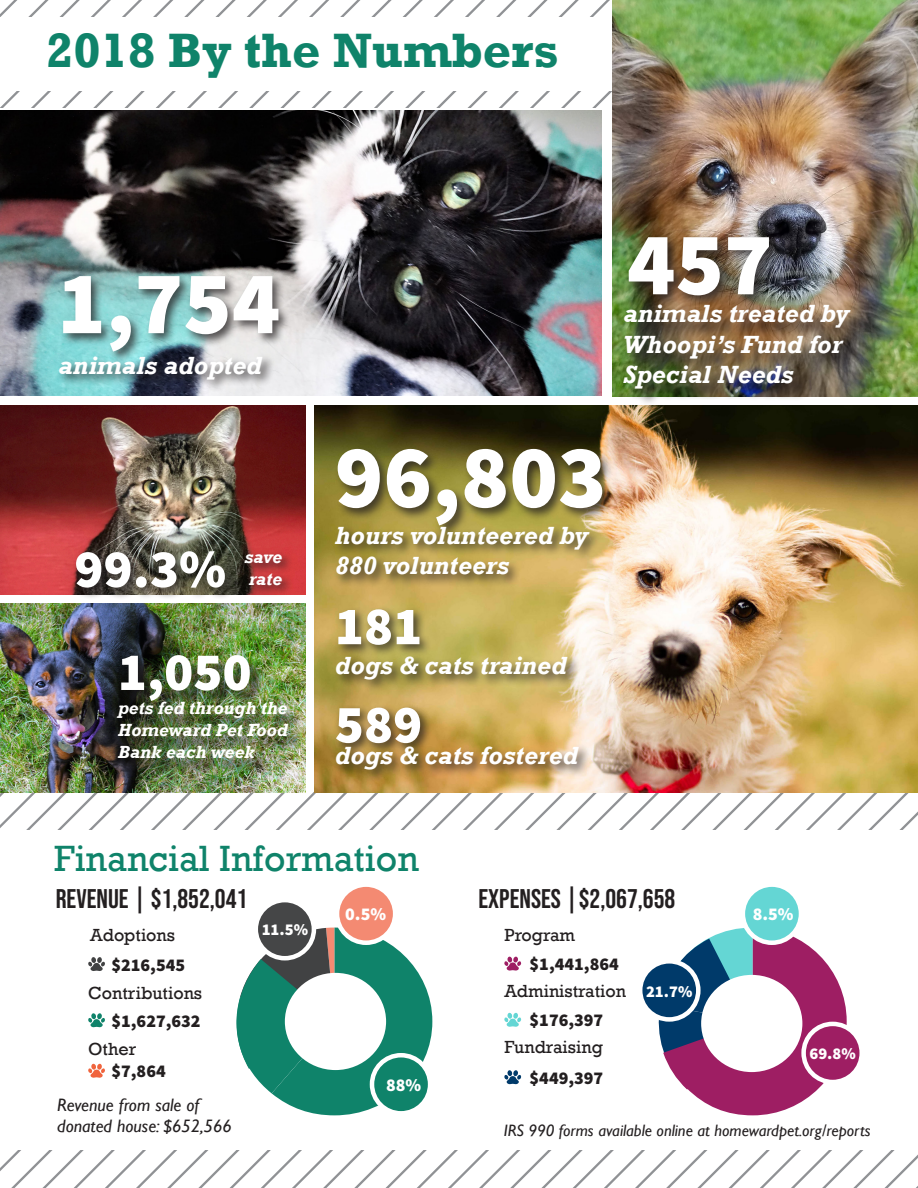
<style>
.page{position:relative;width:918px;height:1188px;background:#fff}
.page>*{position:absolute;margin:0;border:0;box-sizing:border-box;transform-origin:0 0}
.t1{font:900 90px "Source Sans Pro";color:#fff}
.t2{font:900 54px "Source Sans Pro";color:#fff}
.t3{font:700 49.5px "Rockwell";color:#0f836a}
.t4{font:37.5px "Rockwell";color:#0f836a}
.t5{font:27px "Bebas Neue";color:#231f20}
.t6{font:italic 700 25.5px/30.6px "Rockwell";color:#fff}
.t7{font:18px "Rockwell";color:#231f20}
.t8{font:italic 700 18px/21.6px "Rockwell";color:#fff;text-align:justify}
.t9{font:900 18px "Source Sans Pro";color:#231f20}
.t10{font:italic 18px "Gill Sans";color:#231f20}
.t11{font:900 18px "Source Sans Pro";color:#fff}
.t12{font:italic 16.5px "Gill Sans";color:#231f20}
.t13{font:900 16.5px "Source Sans Pro";color:#fff}
</style>
<div class="page">
<svg style="left:230px;top:1150px;width:418px;height:38px"></svg>
<svg style="left:0;top:792px;width:828px;height:36px"></svg>
<svg style="left:0;top:0;width:548px;height:108px"></svg>
<div style="left:0;top:17px;width:612px;height:74px;background:#fff"></div>
<img style="left:0;top:110px;width:602px;height:285px">
<img style="left:0;top:604px;width:306px;height:189px">
<img style="left:314px;top:405px;width:604px;height:388px">
<img style="left:0;top:405px;width:306px;height:189px">
<img style="left:612px;top:0;width:306px;height:396px">
<div style="left:60px;top:273px;width:231px;height:91px;background:#231f20;opacity:.75"></div>
<div style="left:73px;top:547px;width:164px;height:53px;background:#231f20;opacity:.75"></div>
<div style="left:334px;top:446px;width:281px;height:92px;background:#231f20;opacity:.75"></div>
<div style="left:332px;top:523px;width:270px;height:64px;background:#231f20;opacity:.75"></div>
<div style="left:335px;top:606px;width:97px;height:51px;background:#231f20;opacity:.75"></div>
<div style="left:333px;top:654px;width:246px;height:39px;background:#231f20;opacity:.75"></div>
<div style="left:122px;top:656px;width:145px;height:62px;background:#231f20;opacity:.75"></div>
<div style="left:119px;top:704px;width:186px;height:71px;background:#231f20;opacity:.75"></div>
<div style="left:57px;top:353px;width:218px;height:39px;background:#231f20;opacity:.75"></div>
<div style="left:334px;top:704px;width:99px;height:52px;background:#231f20;opacity:.75"></div>
<div style="left:333px;top:744px;width:258px;height:39px;background:#231f20;opacity:.75"></div>
<div style="left:242px;top:551px;width:52px;height:47px;background:#231f20;opacity:.75"></div>
<div style="left:625px;top:234px;width:157px;height:74px;background:#231f20;opacity:.75"></div>
<div style="left:626px;top:306px;width:242px;height:100px;background:#231f20;opacity:.75"></div>
<svg style="left:236px;top:928px;width:196px;height:187px"></svg>
<div style="left:285px;top:973px;width:101px;height:97px;background:#fff;border-radius:50%"></div>
<svg style="left:648px;top:928px;width:270px;height:260px"></svg>
<div style="left:701px;top:975px;width:101px;height:97px;background:#fff;border-radius:50%"></div>
<svg style="left:88px;top:957px;width:17px;height:14px"></svg>
<svg style="left:88px;top:1013px;width:17px;height:14px"></svg>
<svg style="left:88px;top:1064px;width:17px;height:14px"></svg>
<svg style="left:504px;top:957px;width:17px;height:14px"></svg>
<svg style="left:504px;top:1013px;width:17px;height:14px"></svg>
<svg style="left:504px;top:1070px;width:17px;height:14px"></svg>
<div style="left:804px;top:1024px;width:58px;height:58px;background:#9e1e63;border-radius:50%"></div>
<div style="left:801px;top:1022px;width:63px;height:62px;border:4px solid #fff;border-radius:50%"></div>
<div style="left:640px;top:961px;width:58px;height:58px;background:#003a6a;border-radius:50%"></div>
<div style="left:638px;top:959px;width:63px;height:63px;border:4px solid #fff;border-radius:50%"></div>
<div style="left:743px;top:885px;width:58px;height:58px;background:#64d6d4;border-radius:50%"></div>
<div style="left:741px;top:882px;width:62px;height:63px;border:4px solid #fff;border-radius:50%"></div>
<div style="left:337px;top:885px;width:58px;height:58px;background:#f48a72;border-radius:50%"></div>
<div style="left:335px;top:882px;width:62px;height:63px;border:4px solid #fff;border-radius:50%"></div>
<div style="left:372px;top:1055px;width:58px;height:58px;background:#0f836a;border-radius:50%"></div>
<div style="left:370px;top:1053px;width:62px;height:63px;border:4px solid #fff;border-radius:50%"></div>
<div style="left:256px;top:900px;width:58px;height:58px;background:#454647;border-radius:50%"></div>
<div style="left:254px;top:898px;width:62px;height:62px;border:4px solid #fff;border-radius:50%"></div>
<p class="t3" style="left:46px;top:20px;width:514px">2018 By the Numbers</p>
<p class="t1" style="left:57px;top:241px;width:225px">1,754</p>
<p class="t6" style="left:58px;top:351px;width:205px">animals adopted</p>
<p class="t2" style="left:74px;top:532px;width:153px">99.3%</p>
<p class="t8" style="left:244px;top:547px;width:39px">save</p>
<p class="t8" style="left:249px;top:568px;width:35px">rate</p>
<p class="t2" style="left:118px;top:635px;width:135px">1,050</p>
<p class="t8" style="left:118px;top:698px;width:171px">pets fed through the Homeward Pet Food Bank each week</p>
<p class="t1" style="left:627px;top:202px;width:147px">457</p>
<p class="t6" style="left:623px;top:299px;width:228px">animals treated by<br>Whoopi’s Fund for<br>Special Needs</p>
<p class="t1" style="left:335px;top:415px;width:273px">96,803</p>
<p class="t6" style="left:335px;top:520px;width:255px">hours volunteered by<br>880 volunteers</p>
<p class="t2" style="left:335px;top:589px;width:89px">181</p>
<p class="t6" style="left:335px;top:651px;width:233px">dogs &amp; cats trained</p>
<p class="t2" style="left:335px;top:687px;width:89px">589</p>
<p class="t6" style="left:335px;top:741px;width:245px">dogs &amp; cats fostered</p>
<p class="t4" style="left:54px;top:837px;width:366px">Financial Information</p>
<p class="t5" style="left:56px;top:883px;width:193px">REVENUE | $1,852,041</p>
<p class="t5" style="left:478px;top:883px;width:198px">EXPENSES |$2,067,658</p>
<p class="t11" style="left:345px;top:902px;width:42px">0.5%</p>
<p class="t7" style="left:90px;top:924px;width:86px">Adoptions</p>
<p class="t9" style="left:111px;top:952px;width:75px">$216,545</p>
<p class="t9" style="left:111px;top:1009px;width:91px">$1,627,632</p>
<p class="t9" style="left:111px;top:1059px;width:56px">$7,864</p>
<p class="t7" style="left:88px;top:983px;width:116px">Contributions</p>
<p class="t7" style="left:88px;top:1039px;width:50px">Other</p>
<p class="t13" style="left:262px;top:918px;width:48px">11.5%</p>
<p class="t11" style="left:386px;top:1073px;width:37px">88%</p>
<p class="t7" style="left:504px;top:924px;width:72px">Program</p>
<p class="t7" style="left:504px;top:981px;width:123px">Administration</p>
<p class="t9" style="left:530px;top:952px;width:91px">$1,441,864</p>
<p class="t9" style="left:530px;top:1008px;width:75px">$176,397</p>
<p class="t7" style="left:504px;top:1037px;width:100px">Fundraising</p>
<p class="t9" style="left:530px;top:1065px;width:75px">$449,397</p>
<p class="t13" style="left:646px;top:980px;width:48px">21.7%</p>
<p class="t11" style="left:753px;top:902px;width:42px">8.5%</p>
<p class="t13" style="left:810px;top:1042px;width:48px">69.8%</p>
<p class="t10" style="left:57px;top:1094px;width:144px">Revenue from sale of</p>
<p class="t10" style="left:57px;top:1116px;width:176px">donated house: $652,566</p>
<p class="t12" style="left:504px;top:1121px;width:368px">IRS 990 forms available online at homewardpet.org/reports</p>
</div>
